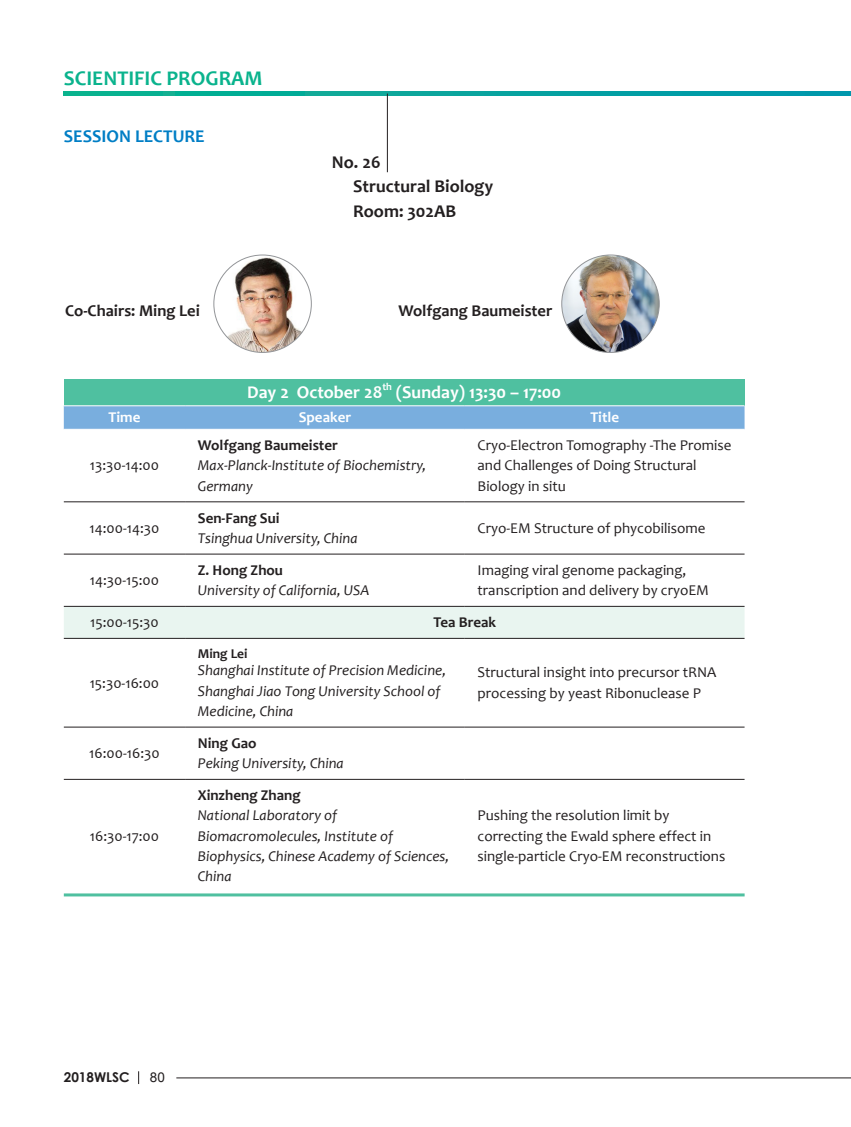
<style>
.page{position:relative;width:851px;height:1127px;background:#fff}
.page>*{position:absolute;margin:0;border:0;box-sizing:border-box;transform-origin:0 0}
.t1{font:700 21px "Candara";color:#0ab38d}
.小标1{font:700 18px "Candara";color:#fff}
.小标1-2{font:700 18px "Candara";color:#231f20}
.t2{font:700 18px "Candara";color:#007ec5}
.主席副主席{font:700 16.5px "Candara";color:#231f20}
.正文1{font:15px/20.2px "Candara";color:#231f20}
.正文1-2{font:italic 15px/20.2px "Candara";color:#231f20}
.正文1-3{font:700 15px "Candara";color:#231f20}
.正文1-4{font:700 15px "Candara";color:#fff}
.t3{font:700 13.5px "Century Gothic";color:#231f20}
.名字{font:700 13.5px "Candara";color:#231f20}
.t4{font:13.5px "Arial";color:#231f20}
.小标1-3{font:700 10.5px "Candara";color:#fff}
</style>
<div class="page">
<hr style="left:176px;top:1077px;width:674px;height:1px;background:#231f20">
<svg style="left:138px;top:1071px;width:1px;height:13px"></svg>
<svg style="left:64px;top:91px;width:786px;height:5px;background:#05a49d"></svg>
<hr style="left:387px;top:94px;width:1px;height:78px;background:#231f20">
<hr style="left:64px;top:893px;width:680px;height:3px;background:#4fc0a0">
<div style="left:64px;top:379px;width:680px;height:27px;background:#4fc0a0"></div>
<svg style="left:64px;top:406px;width:680px;height:23px;background:#7bafde"></svg>
<div style="left:64px;top:607px;width:680px;height:31px;background:#e9f5f0"></div>
<hr style="left:64px;top:501px;width:121px;height:1px;background:#231f20">
<hr style="left:185px;top:501px;width:279px;height:1px;background:#231f20">
<hr style="left:464px;top:501px;width:280px;height:1px;background:#231f20">
<hr style="left:64px;top:554px;width:121px;height:1px;background:#231f20">
<hr style="left:185px;top:554px;width:279px;height:1px;background:#231f20">
<hr style="left:464px;top:554px;width:280px;height:1px;background:#231f20">
<hr style="left:64px;top:606px;width:121px;height:1px;background:#231f20">
<hr style="left:185px;top:606px;width:279px;height:1px;background:#231f20">
<hr style="left:464px;top:606px;width:280px;height:1px;background:#231f20">
<hr style="left:64px;top:638px;width:121px;height:1px;background:#231f20">
<hr style="left:185px;top:638px;width:279px;height:1px;background:#231f20">
<hr style="left:464px;top:638px;width:280px;height:1px;background:#231f20">
<hr style="left:64px;top:727px;width:121px;height:1px;background:#231f20">
<hr style="left:185px;top:727px;width:279px;height:1px;background:#231f20">
<hr style="left:464px;top:727px;width:280px;height:1px;background:#231f20">
<hr style="left:64px;top:779px;width:121px;height:1px;background:#231f20">
<hr style="left:185px;top:779px;width:279px;height:1px;background:#231f20">
<hr style="left:464px;top:779px;width:280px;height:1px;background:#231f20">
<hr style="left:64px;top:405px;width:121px;height:1px;background:#fff">
<hr style="left:185px;top:405px;width:279px;height:1px;background:#fff">
<hr style="left:464px;top:405px;width:280px;height:1px;background:#fff">
<img style="left:214px;top:255px;width:97px;height:97px;border-radius:49px">
<img style="left:561px;top:255px;width:98px;height:97px;border-radius:49px">
<h1 class="t1" style="left:64px;top:65px;width:200px">SCIENTIFIC PROGRAM</h1>
<p class="t2" style="left:64px;top:125px;width:142px">SESSION LECTURE</p>
<p class="小标1-2" style="left:332px;top:151px;width:50px">No. 26</p>
<p class="小标1-2" style="left:353px;top:175px;width:141px">Structural Biology</p>
<p class="小标1-2" style="left:353px;top:200px;width:105px">Room: 302AB</p>
<p class="主席副主席" style="left:65px;top:300px;width:136px">Co-Chairs: Ming Lei</p>
<p class="主席副主席" style="left:398px;top:300px;width:155px">Wolfgang Baumeister</p>
<p class="小标1" style="left:247px;top:381px;width:137px">Day 2 October 28</p>
<p class="小标1-3" style="left:382px;top:380px;width:11px">th</p>
<p class="小标1" style="left:396px;top:381px;width:167px">(Sunday) 13:30 – 17:00</p>
<p class="正文1-4" style="left:108px;top:408px;width:33px">Time</p>
<p class="正文1-4" style="left:299px;top:408px;width:54px">Speaker</p>
<p class="正文1-4" style="left:590px;top:408px;width:30px">Title</p>
<p class="正文1" style="left:90px;top:455px;width:71px">13:30-14:00</p>
<p class="正文1-3" style="left:198px;top:436px;width:141px">Wolfgang Baumeister</p>
<p class="正文1-2" style="left:198px;top:455px;width:230px">Max-Planck-Institute of Biochemistry,<br>Germany</p>
<p class="正文1" style="left:477px;top:435px;width:255px">Cryo-Electron Tomography -The Promise and Challenges of Doing Structural<br>Biology in situ</p>
<p class="正文1" style="left:89px;top:518px;width:71px">14:00-14:30</p>
<p class="正文1" style="left:90px;top:570px;width:71px">14:30-15:00</p>
<p class="正文1-3" style="left:198px;top:508px;width:83px">Sen-Fang Sui</p>
<p class="正文1-2" style="left:198px;top:528px;width:161px">Tsinghua University, China</p>
<p class="正文1-3" style="left:198px;top:560px;width:87px">Z. Hong Zhou</p>
<p class="正文1-2" style="left:198px;top:580px;width:173px">University of California, USA</p>
<p class="正文1" style="left:477px;top:518px;width:229px">Cryo-EM Structure of phycobilisome</p>
<p class="正文1" style="left:477px;top:560px;width:233px">Imaging viral genome packaging, transcription and delivery by cryoEM</p>
<p class="正文1" style="left:90px;top:612px;width:70px">15:00-15:30</p>
<p class="正文1-3" style="left:433px;top:613px;width:64px">Tea Break</p>
<p class="正文1" style="left:90px;top:672px;width:71px">15:30-16:00</p>
<p class="正文1" style="left:89px;top:743px;width:72px">16:00-16:30</p>
<p class="正文1" style="left:90px;top:825px;width:71px">16:30-17:00</p>
<p class="名字" style="left:198px;top:645px;width:51px">Ming Lei</p>
<p class="正文1-2" style="left:198px;top:660px;width:250px">Shanghai Institute of Precision Medicine,<br>Shanghai Jiao Tong University School of<br>Medicine, China</p>
<p class="正文1" style="left:477px;top:662px;width:240px">Structural insight into precursor tRNA processing by yeast Ribonuclease P</p>
<p class="正文1-3" style="left:198px;top:733px;width:60px">Ning Gao</p>
<p class="正文1-2" style="left:198px;top:753px;width:147px">Peking University, China</p>
<p class="正文1-3" style="left:198px;top:786px;width:104px">Xinzheng Zhang</p>
<p class="正文1-2" style="left:198px;top:805px;width:253px">National Laboratory of<br>Biomacromolecules, Institute of<br>Biophysics, Chinese Academy of Sciences,<br>China</p>
<p class="正文1" style="left:477px;top:805px;width:249px">Pushing the resolution limit by correcting the Ewald sphere effect in single-particle Cryo-EM reconstructions</p>
<p class="t3" style="left:64px;top:1069px;width:67px">2018WLSC</p>
<p class="t4" style="left:150px;top:1068px;width:17px">80</p>
</div>
